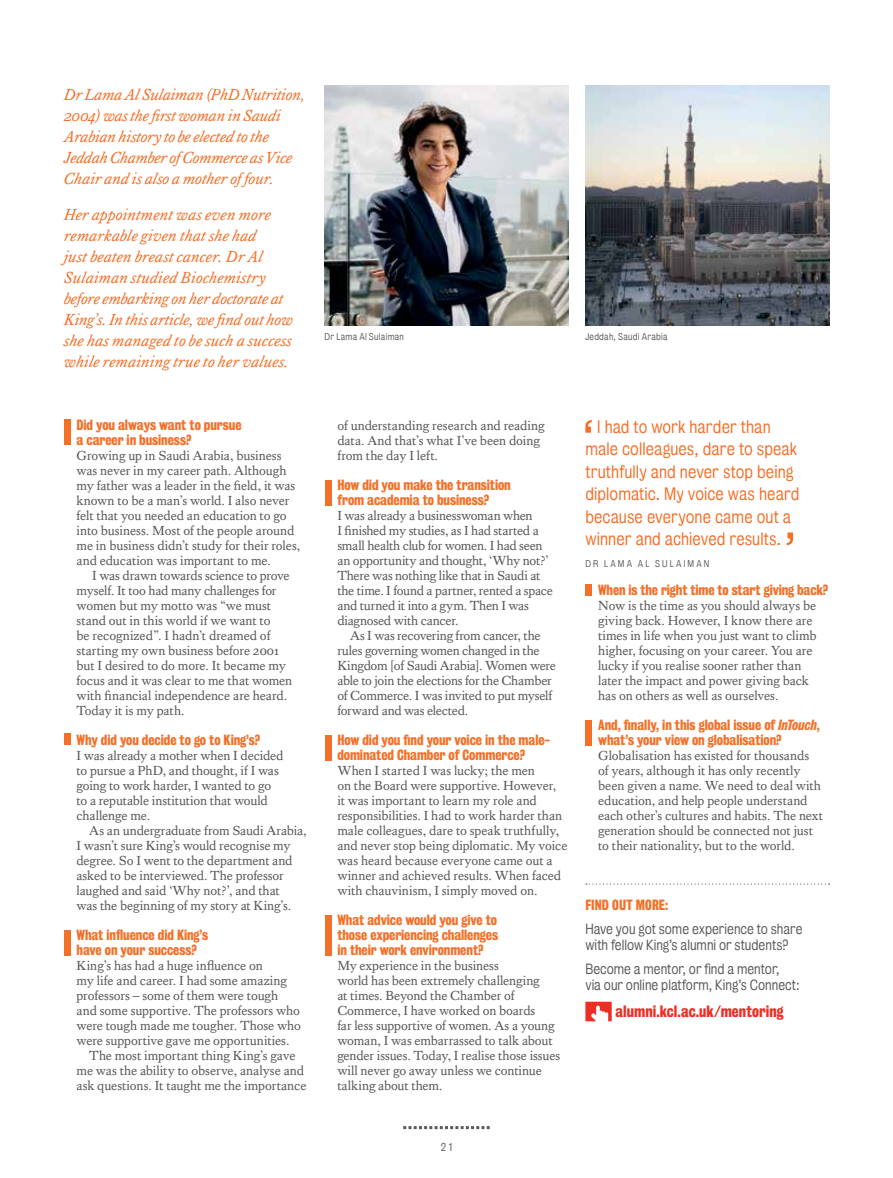
<style>
.page{position:relative;width:893px;height:1178px;background:#fff}
.page>*{position:absolute;margin:0;border:0;box-sizing:border-box;transform-origin:0 0}
.t1{font:italic 16.5px/21px "Kings Caslon Text";letter-spacing:-.015em;color:#f37029}
.t2{font:16.5px/22.5px "Kings Bureau Grot Five One";letter-spacing:.005em;color:#f37029}
.t3{font:15px "Kings Bureau Grot Three Seven";letter-spacing:.005em;color:#ee2e24}
.t4{font:13.5px/15px "Kings Caslon Text";letter-spacing:-.01em;color:#58595b}
.t5{font:13.5px/15px "Kings Bureau Grot Three Seven";letter-spacing:-.005em;color:#f37029}
.t6{font:13.5px/15.8px "Kings Bureau Grot Five One";color:#58595b}
.t7{font:10.5px "Kings Bureau Grot Five One";color:#58595b}
.t8{font:9px "Kings Bureau Grot Five One";letter-spacing:.03em;color:#58595b}
.t9{font:9px "Kings Bureau Grot Five One";letter-spacing:.23em;color:#58595b}
.s1{font-style:italic}
</style>
<div class="page">
<div style="left:64px;top:420px;width:7px;height:25px;background:#f37029"></div>
<div style="left:64px;top:734px;width:7px;height:11px;background:#f37029"></div>
<div style="left:64px;top:930px;width:7px;height:25px;background:#f37029"></div>
<div style="left:325px;top:480px;width:6px;height:25px;background:#f37029"></div>
<div style="left:325px;top:735px;width:6px;height:25px;background:#f37029"></div>
<div style="left:325px;top:915px;width:6px;height:40px;background:#f37029"></div>
<svg style="left:586px;top:883px;width:244px;height:2px"></svg>
<svg style="left:585px;top:1002px;width:27px;height:19px"></svg>
<div style="left:585px;top:584px;width:7px;height:11px;background:#f37029"></div>
<div style="left:585px;top:720px;width:7px;height:25px;background:#f37029"></div>
<img style="left:585px;top:85px;width:244px;height:240px">
<img style="left:325px;top:85px;width:243px;height:240px">
<svg style="left:585px;top:420px;width:7px;height:13px"></svg>
<svg style="left:786px;top:532px;width:7px;height:13px"></svg>
<svg style="left:403px;top:1126px;width:87px;height:3px"></svg>
<p class="t1" style="left:64px;top:84px;width:243px">Dr Lama Al Sulaiman (PhD Nutrition, 2004) was the first woman in Saudi Arabian history to be elected to the Jeddah Chamber of Commerce as Vice Chair and is also a mother of four.</p>
<p class="t1" style="left:64px;top:204px;width:231px">Her appointment was even more remarkable given that she had<br>just beaten breast cancer. Dr Al Sulaiman studied Biochemistry before embarking on her doctorate at King’s. In this article, we find out how she has managed to be such a success while remaining true to her values.</p>
<p class="t8" style="left:325px;top:332px;width:81px">Dr Lama Al Sulaiman</p>
<p class="t8" style="left:585px;top:332px;width:84px">Jeddah, Saudi Arabia</p>
<p class="t5" style="left:77px;top:417px;width:167px">Did you always want to pursue a career in business?</p>
<p class="t4" style="left:77px;top:448px;width:225px">Growing up in Saudi Arabia, business was never in my career path. Although my father was a leader in the field, it was known to be a man’s world. I also never felt that you needed an education to go into business. Most of the people around me in business didn’t study for their roles, and education was important to me.</p>
<p class="t4" style="left:77px;top:568px;width:217px;text-indent:16px">I was drawn towards science to prove myself. It too had many challenges for women but my motto was “we must stand out in this world if we want to<br>be recognized”. I hadn’t dreamed of starting my own business before 2001 but I desired to do more. It became my focus and it was clear to me that women with financial independence are heard.<br>Today it is my path.</p>
<p class="t5" style="left:77px;top:732px;width:185px">Why did you decide to go to King’s?</p>
<p class="t4" style="left:77px;top:748px;width:208px">I was already a mother when I decided to pursue a PhD, and thought, if I was going to work harder, I wanted to go to a reputable institution that would challenge me.</p>
<p class="t4" style="left:77px;top:823px;width:232px;text-indent:13px">As an undergraduate from Saudi Arabia, I wasn’t sure King’s would recognise my degree. So I went to the department and asked to be interviewed. The professor laughed and said ‘Why not?’, and that<br>was the beginning of my story at King’s.</p>
<p class="t5" style="left:77px;top:927px;width:133px">What influence did King’s have on your success?</p>
<p class="t4" style="left:77px;top:958px;width:188px">King’s has had a huge influence on</p>
<p class="t4" style="left:77px;top:973px;width:212px">my life and career. I had some amazing</p>
<p class="t4" style="left:77px;top:988px;width:203px">professors – some of them were tough</p>
<p class="t4" style="left:77px;top:1003px;width:225px">and some supportive. The professors who</p>
<p class="t4" style="left:77px;top:1018px;width:226px">were tough made me tougher. Those who</p>
<p class="t4" style="left:77px;top:1033px;width:214px">were supportive gave me opportunities.</p>
<p class="t4" style="left:89px;top:1048px;width:208px">The most important thing King’s gave</p>
<p class="t4" style="left:77px;top:1063px;width:229px">me was the ability to observe, analyse and</p>
<p class="t4" style="left:77px;top:1078px;width:231px">ask questions. It taught me the importance</p>
<p class="t4" style="left:337px;top:418px;width:209px">of understanding research and reading data. And that’s what I’ve been doing from the day I left.</p>
<p class="t5" style="left:337px;top:477px;width:175px">How did you make the transition from academia to business?</p>
<p class="t4" style="left:337px;top:508px;width:217px">I was already a businesswoman when<br>I finished my studies, as I had started a small health club for women. I had seen an opportunity and thought, ‘Why not?’ There was nothing like that in Saudi at the time. I found a partner, rented a space and turned it into a gym. Then I was diagnosed with cancer.</p>
<p class="t4" style="left:337px;top:628px;width:220px;text-indent:13px">As I was recovering from cancer, the rules governing women changed in the Kingdom [of Saudi Arabia]. Women were able to join the elections for the Chamber of Commerce. I was invited to put myself forward and was elected.</p>
<p class="t5" style="left:337px;top:732px;width:215px">How did you find your voice in the male&shy;dominated Chamber of Commerce?</p>
<p class="t4" style="left:337px;top:763px;width:232px">When I started I was lucky; the men<br>on the Board were supportive. However, it was important to learn my role and responsibilities. I had to work harder than male colleagues, dare to speak truthfully, and never stop being diplomatic. My voice was heard because everyone came out a winner and achieved results. When faced with chauvinism, I simply moved on.</p>
<p class="t5" style="left:337px;top:912px;width:162px;text-align:justify">What advice would you give to those experiencing challenges in their work environment?</p>
<p class="t4" style="left:337px;top:958px;width:224px">My experience in the business<br>world has been extremely challenging<br>at times. Beyond the Chamber of Commerce, I have worked on boards<br>far less supportive of women. As a young woman, I was embarrassed to talk about gender issues. Today, I realise those issues will never go away unless we continue talking about them.</p>
<p class="t2" style="left:585px;top:415px;width:216px;text-indent:12px">I had to work harder than male colleagues, dare to speak truthfully and never stop being diplomatic. My voice was heard because everyone came out a winner and achieved results.</p>
<p class="t9" style="left:585px;top:559px;width:125px">DR LAMA AL SULAIMAN</p>
<p class="t5" style="left:598px;top:582px;width:232px">When is the right time to start giving back?</p>
<p class="t4" style="left:598px;top:598px;width:220px">Now is the time as you should always be giving back. However, I know there are times in life when you just want to climb higher, focusing on your career. You are lucky if you realise sooner rather than later the impact and power giving back has on others as well as ourselves.</p>
<p class="t5" style="left:598px;top:717px;width:223px">And, finally, in this global issue of <span class="s1">InTouch</span>, what’s your view on globalisation?</p>
<p class="t4" style="left:598px;top:748px;width:226px">Globalisation has existed for thousands<br>of years, although it has only recently been given a name. We need to deal with education, and help people understand each other’s cultures and habits. The next generation should be connected not just to their nationality, but to the world.</p>
<p class="t5" style="left:585px;top:897px;width:85px">FIND OUT MORE:</p>
<p class="t6" style="left:585px;top:921px;width:219px">Have you got some experience to share with fellow King’s alumni or students?</p>
<p class="t6" style="left:585px;top:961px;width:216px">Become a mentor, or find a mentor,<br>via our online platform, King’s Connect:</p>
<p class="t3" style="left:615px;top:1003px;width:170px">alumni.kcl.ac.uk/mentoring</p>
<p class="t7" style="left:441px;top:1141px;width:13px">21</p>
</div>
